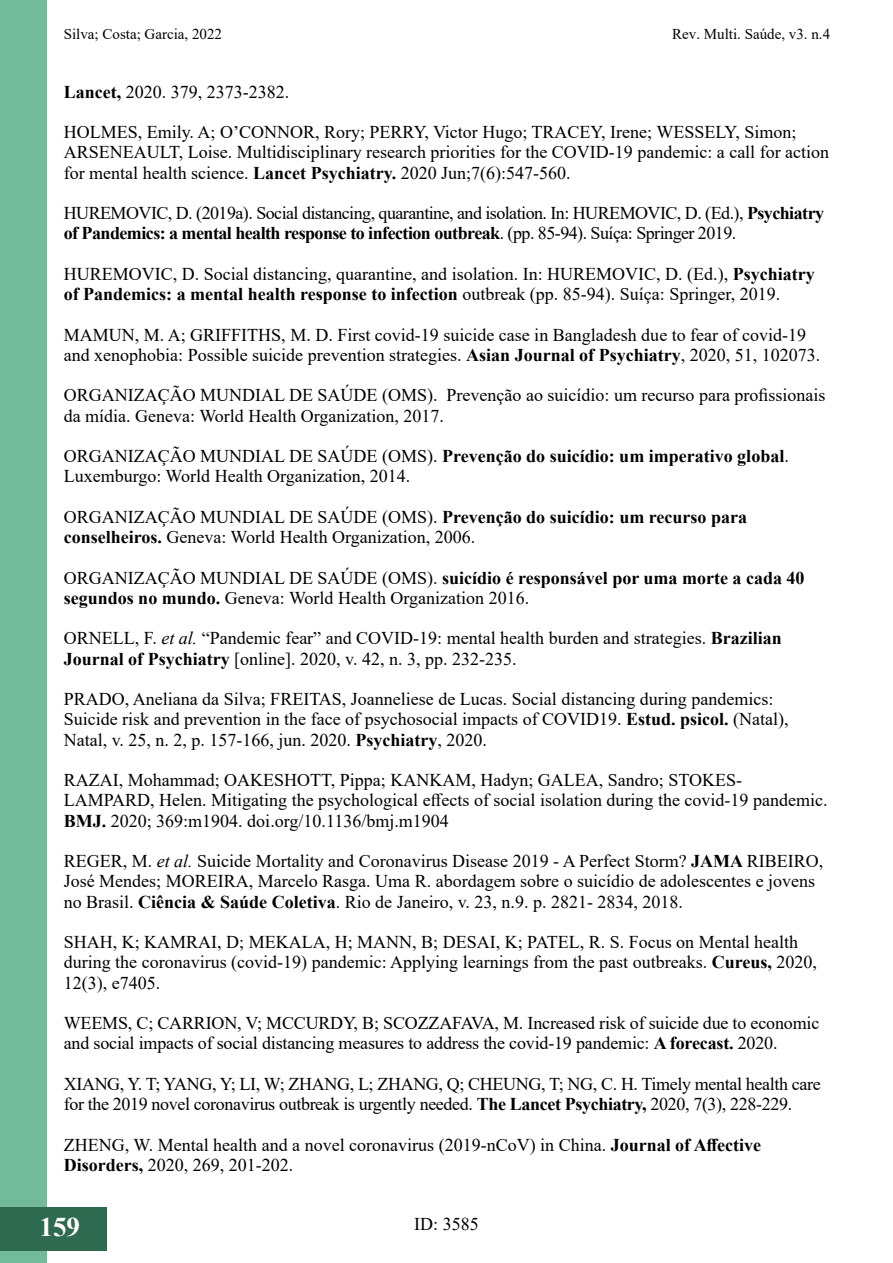
<style>
.page{position:relative;width:893px;height:1263px;background:#fff}
.page>*{position:absolute;margin:0;border:0;box-sizing:border-box;transform-origin:0 0}
.t1{font:700 27px "Times New Roman";color:#fff}
.t2{font:18px/20.2px "Times New Roman";color:#000}
.t3{font:18px/20.2px "Times New Roman";letter-spacing:-.03em;color:#000}
.t4{font:18px/20.2px "Times New Roman";letter-spacing:-.02em;color:#000}
.t5{font:15px "Times New Roman";color:#000}
.s1{font-weight:700}
.s2{font-style:italic}
</style>
<div class="page">
<div style="left:0;top:1px;width:47px;height:1262px;background:#73ba9b"></div>
<div style="left:0;top:1207px;width:106px;height:43px;background:#2d6a4f"></div>
<p class="t5" style="left:64px;top:24px;width:160px">Silva; Costa; Garcia, 2022</p>
<p class="t5" style="left:672px;top:24px;width:159px">Rev. Multi. Saúde, v3. n.4</p>
<p class="t2" style="left:64px;top:81px;width:227px"><span class="s1">Lancet,</span> 2020. 379, 2373-2382.</p>
<p class="t2" style="left:64px;top:121px;width:767px">HOLMES, Emily. A; O’CONNOR, Rory; PERRY, Victor Hugo; TRACEY, Irene; WESSELY, Simon;<br>ARSENEAULT, Loise. Multidisciplinary research priorities for the COVID-19 pandemic: a call for action for mental health science. <span class="s1">Lancet Psychiatry.</span> 2020 Jun;7(6):547-560.</p>
<p class="t3" style="left:64px;top:202px;width:762px">HUREMOVIC, D. (2019a). Social distancing, quarantine, and isolation. In: HUREMOVIC, D. (Ed.), <span class="s1">Psychiatry of Pandemics: a mental health response to infection outbreak</span>. (pp. 85-94). Suíça: Springer 2019.</p>
<p class="t2" style="left:64px;top:263px;width:752px">HUREMOVIC, D. Social distancing, quarantine, and isolation. In: HUREMOVIC, D. (Ed.), <span class="s1">Psychiatry of Pandemics: a mental health response to infection</span> outbreak (pp. 85-94). Suíça: Springer, 2019.</p>
<p class="t2" style="left:64px;top:324px;width:758px">MAMUN, M. A; GRIFFITHS, M. D. First covid-19 suicide case in Bangladesh due to fear of covid-19 and xenophobia: Possible suicide prevention strategies. <span class="s1">Asian Journal of Psychiatry</span>, 2020, 51, 102073.</p>
<p class="t2" style="left:64px;top:385px;width:763px">ORGANIZAÇÃO MUNDIAL DE SAÚDE (OMS). Prevenção ao suicídio: um recurso para profissionais da mídia. Geneva: World Health Organization, 2017.</p>
<p class="t2" style="left:64px;top:445px;width:726px">ORGANIZAÇÃO MUNDIAL DE SAÚDE (OMS). <span class="s1">Prevenção do suicídio: um imperativo global</span>.<br>Luxemburgo: World Health Organization, 2014.</p>
<p class="t2" style="left:64px;top:506px;width:685px">ORGANIZAÇÃO MUNDIAL DE SAÚDE (OMS). <span class="s1">Prevenção do suicídio: um recurso para conselheiros.</span> Geneva: World Health Organization, 2006.</p>
<p class="t2" style="left:64px;top:567px;width:742px">ORGANIZAÇÃO MUNDIAL DE SAÚDE (OMS). <span class="s1">suicídio é responsável por uma morte a cada 40 segundos no mundo.</span> Geneva: World Health Organization 2016.</p>
<p class="t2" style="left:64px;top:628px;width:719px">ORNELL, F. <span class="s2">et al.</span> “Pandemic fear” and COVID-19: mental health burden and strategies. <span class="s1">Brazilian<br>Journal of Psychiatry</span> [online]. 2020, v. 42, n. 3, pp. 232-235.</p>
<p class="t2" style="left:64px;top:688px;width:726px">PRADO, Aneliana da Silva; FREITAS, Joanneliese de Lucas. Social distancing during pandemics:<br>Suicide risk and prevention in the face of psychosocial impacts of COVID19. <span class="s1">Estud. psicol.</span> (Natal),<br>Natal, v. 25, n. 2, p. 157-166, jun. 2020. <span class="s1">Psychiatry</span>, 2020.</p>
<p class="t2" style="left:64px;top:769px;width:765px">RAZAI, Mohammad; OAKESHOTT, Pippa; KANKAM, Hadyn; GALEA, Sandro; STOKES-<br>LAMPARD, Helen. Mitigating the psychological effects of social isolation during the covid-19 pandemic.<br><span class="s1">BMJ.</span> 2020; 369:m1904. doi.org/10.1136/bmj.m1904</p>
<p class="t2" style="left:64px;top:850px;width:761px">REGER, M. <span class="s2">et al.</span> Suicide Mortality and Coronavirus Disease 2019 - A Perfect Storm? <span class="s1">JAMA</span> RIBEIRO,<br>José Mendes; MOREIRA, Marcelo Rasga. Uma R. abordagem sobre o suicídio de adolescentes e jovens no Brasil. <span class="s1">Ciência &amp; Saúde Coletiva</span>. Rio de Janeiro, v. 23, n.9. p. 2821- 2834, 2018.</p>
<p class="t2" style="left:64px;top:931px;width:755px">SHAH, K; KAMRAI, D; MEKALA, H; MANN, B; DESAI, K; PATEL, R. S. Focus on Mental health during the coronavirus (covid-19) pandemic: Applying learnings from the past outbreaks. <span class="s1">Cureus,</span> 2020,<br>12(3), e7405.</p>
<p class="t2" style="left:64px;top:1012px;width:757px">WEEMS, C; CARRION, V; MCCURDY, B; SCOZZAFAVA, M. Increased risk of suicide due to economic and social impacts of social distancing measures to address the covid-19 pandemic: <span class="s1">A forecast.</span> 2020.</p>
<p class="t4" style="left:64px;top:1073px;width:758px">XIANG, Y. T; YANG, Y; LI, W; ZHANG, L; ZHANG, Q; CHEUNG, T; NG, C. H. Timely mental health care for the 2019 novel coronavirus outbreak is urgently needed. <span class="s1">The Lancet Psychiatry,</span> 2020, 7(3), 228-229.</p>
<p class="t2" style="left:64px;top:1134px;width:699px">ZHENG, W. Mental health and a novel coronavirus (2019-nCoV) in China. <span class="s1">Journal of Affective<br>Disorders,</span> 2020, 269, 201-202.</p>
<h1 class="t1" style="left:40px;top:1207px;width:42px">159</h1>
<p class="t2" style="left:414px;top:1214px;width:66px">ID: 3585</p>
</div>
